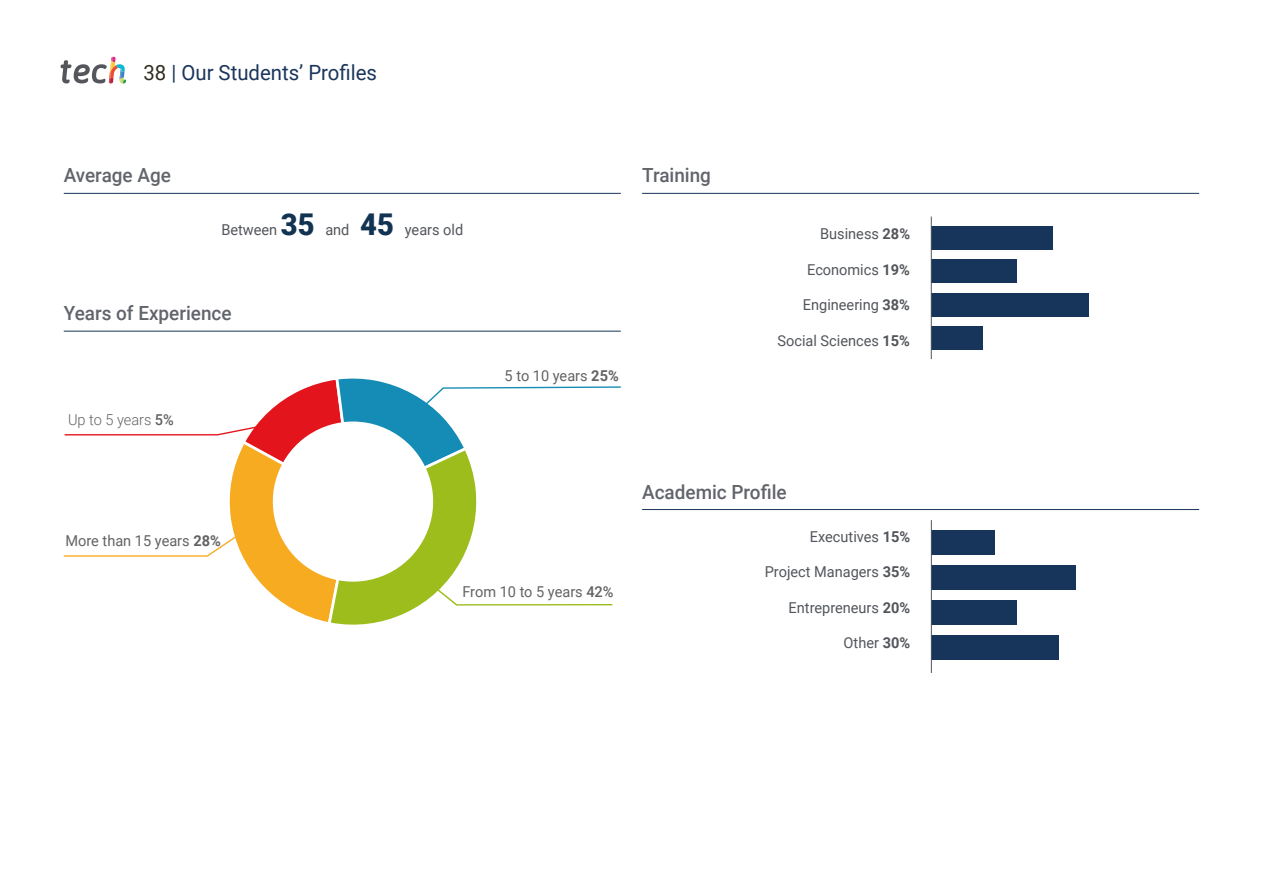
<style>
.page{position:relative;width:1263px;height:893px;background:#fff}
.page>*{position:absolute;margin:0;border:0;box-sizing:border-box;transform-origin:0 0}
.t1{font:21px "Roboto";color:#1a355c}
.t2{font:500 19.5px "Roboto";color:#61646a}
.t3{font:15px "Roboto";color:#52555b}
.t4{font:15px "Roboto";color:#636363}
.t5{font:300 15px "Roboto";color:#636363}
.s1{color:#312e20}
.s2{font-weight:900;font-size:30px;color:#123352}
.s3{font-weight:500}
.s4{font-weight:700}
</style>
<div class="page">
<div style="left:931px;top:635px;width:127px;height:25px;background:#17355b"></div>
<div style="left:931px;top:293px;width:158px;height:24px;background:#17355b"></div>
<div style="left:931px;top:565px;width:145px;height:25px;background:#17355b"></div>
<hr style="left:64px;top:193px;width:557px;height:1px;background:#17355b">
<hr style="left:642px;top:509px;width:557px;height:1px;background:#17355b">
<div style="left:931px;top:530px;width:64px;height:25px;background:#17355b"></div>
<div style="left:931px;top:600px;width:86px;height:25px;background:#17355b"></div>
<hr style="left:931px;top:520px;width:1px;height:153px;background:#52555b">
<hr style="left:642px;top:193px;width:557px;height:1px;background:#17355b">
<div style="left:931px;top:226px;width:122px;height:24px;background:#17355b"></div>
<div style="left:931px;top:259px;width:85px;height:24px;background:#17355b"></div>
<div style="left:931px;top:326px;width:51px;height:24px;background:#17355b"></div>
<hr style="left:931px;top:217px;width:1px;height:142px;background:#52555b">
<svg style="left:61px;top:57px;width:65px;height:27px"></svg>
<hr style="left:64px;top:331px;width:557px;height:1px;background:#17355b">
<svg style="left:64px;top:378px;width:557px;height:247px"></svg>
<h1 class="t1" style="left:144px;top:57px;width:235px"><span class="s1">38</span> | Our Students’ Profiles</h1>
<h2 class="t2" style="left:64px;top:161px;width:109px">Average Age</h2>
<p class="t3" style="left:221px;top:219px;width:243px">Between <span class="s2">35</span> and <span class="s2">45</span> years old</p>
<h2 class="t2" style="left:64px;top:300px;width:169px">Years of Experience</h2>
<p class="t5" style="left:68px;top:409px;width:107px">Up to 5 years <span class="s3">5%</span></p>
<p class="t4" style="left:65px;top:530px;width:157px">More than 15 years <span class="s4">28%</span></p>
<p class="t4" style="left:505px;top:365px;width:116px">5 to 10 years <span class="s4">25%</span></p>
<p class="t4" style="left:462px;top:581px;width:153px">From 10 to 5 years <span class="s3">42%</span></p>
<h2 class="t2" style="left:642px;top:161px;width:70px">Training</h2>
<p class="t3" style="left:820px;top:224px;width:91px">Business <span class="s4">28%</span></p>
<p class="t3" style="left:807px;top:259px;width:104px">Economics <span class="s4">19%</span></p>
<p class="t3" style="left:803px;top:295px;width:109px">Engineering <span class="s4">38%</span></p>
<p class="t3" style="left:777px;top:330px;width:134px">Social Sciences <span class="s4">15%</span></p>
<h2 class="t2" style="left:642px;top:478px;width:146px">Academic Profile</h2>
<p class="t3" style="left:810px;top:526px;width:102px">Executives <span class="s4">15%</span></p>
<p class="t3" style="left:765px;top:561px;width:147px">Project Managers <span class="s4">35%</span></p>
<p class="t3" style="left:789px;top:597px;width:123px">Entrepreneurs <span class="s4">20%</span></p>
<p class="t3" style="left:844px;top:632px;width:68px">Other <span class="s4">30%</span></p>
</div>
